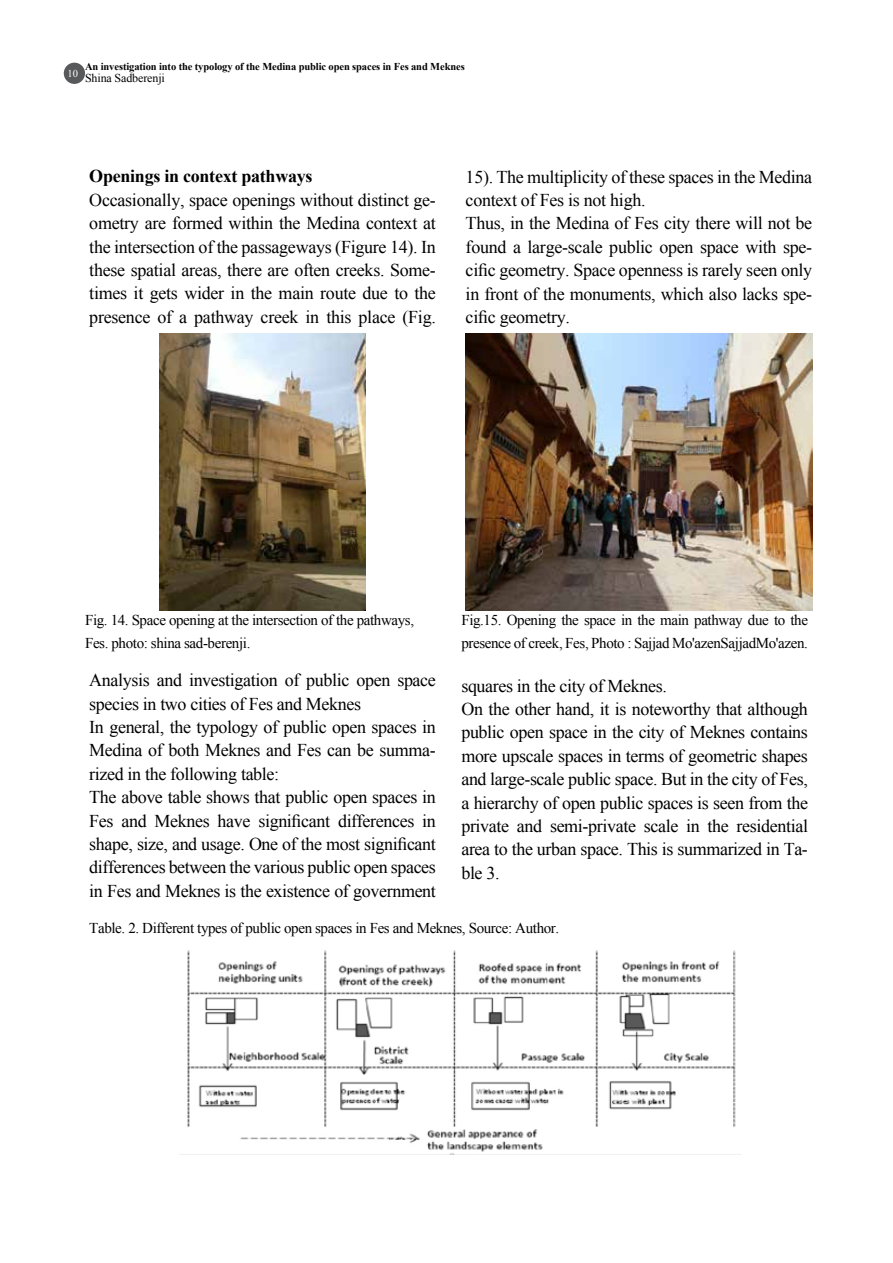
<style>
.page{position:relative;width:893px;height:1263px;background:#fff}
.page>*{position:absolute;margin:0;border:0;box-sizing:border-box;transform-origin:0 0}
.t1{font:18px/23.4px "Times New Roman";letter-spacing:-.02em;color:#000}
.t2{font:700 18px "Times New Roman";letter-spacing:-.015em;color:#000}
.t3{font:15px/23.4px "Times New Roman";letter-spacing:-.025em;color:#000}
.t4{font:12px "Times New Roman";letter-spacing:-.01em;color:#000}
.t5{font:700 10.5px "Times New Roman";letter-spacing:-.01em;color:#000}
.t6{font:10.5px "Times New Roman";color:#fff}
</style>
<div class="page">
<div style="left:64px;top:63px;width:21px;height:21px;background:#58595b;border-radius:50%"></div>
<img style="left:159px;top:334px;width:207px;height:276px">
<img style="left:466px;top:334px;width:346px;height:276px">
<img style="left:187px;top:950px;width:549px;height:204px">
<p class="t5" style="left:85px;top:59px;width:381px">An investigation into the typology of the Medina public open spaces in Fes and Meknes</p>
<p class="t4" style="left:85px;top:70px;width:81px">Shina Sadberenji</p>
<p class="t6" style="left:68px;top:66px;width:12px">10</p>
<p class="t2" style="left:89px;top:164px;width:225px">Openings in context pathways</p>
<p class="t1" style="left:89px;top:211px;width:348px">ometry are formed within the Medina context at</p>
<p class="t1" style="left:89px;top:188px;width:348px">Occasionally, space openings without distinct ge-</p>
<p class="t1" style="left:89px;top:234px;width:348px">the intersection of the passageways (Figure 1 4 I n.)</p>
<p class="t1" style="left:89px;top:281px;width:348px">times it gets wider in the main route due to the</p>
<p class="t1" style="left:89px;top:258px;width:348px">these spatial areas, there are often creeks. Some-</p>
<p class="t1" style="left:89px;top:305px;width:348px">presence of a pathway creek in this place (Fig.</p>
<p class="t1" style="left:466px;top:165px;width:348px">15 .) The multiplicity of these spaces in the Medina context of Fes is not high.<br>Thus in, the Medina of Fes city there will not be</p>
<p class="t1" style="left:466px;top:258px;width:348px">cific geometry. Space openness is rarely seen only</p>
<p class="t1" style="left:466px;top:235px;width:348px">found a large-scale public open space with spe-</p>
<p class="t1" style="left:466px;top:282px;width:348px">in front of the monuments, which also lacks spe-</p>
<p class="t1" style="left:466px;top:305px;width:106px">cific geometry.</p>
<p class="t3" style="left:85px;top:608px;width:331px">Fig. 14. Space opening at the intersection of the pathways,<br>Fes. photo: shina sad-berenji.</p>
<p class="t3" style="left:461px;top:608px;width:348px">Fig.15. Opening the space in the main pathway due to the presence of creek, Fes, Photo : Sajjad Mo'azenSajjadMo'azen.</p>
<p class="t1" style="left:89px;top:668px;width:348px">Analysis and investigation of public open space species in two cities of Fes and Meknes<br>In general, the typology of public open spaces in</p>
<p class="t1" style="left:89px;top:762px;width:191px">rized in the following table:</p>
<p class="t1" style="left:89px;top:738px;width:348px">Medina of both Meknes and Fes can be summa-</p>
<p class="t1" style="left:89px;top:785px;width:348px;text-align:justify">The above table shows that public open spaces in Fes and Meknes have significant differences in shape, size, and usage. One of the most significant differences between the various public open spaces in Fes and Meknes is the existence of government</p>
<p class="t1" style="left:461px;top:673px;width:348px">squares in the city of Meknes.<br>On the other hand isit, noteworthy that although public open space in the city of Meknes contains more upscale spaces in terms of geometric shapes and large-scale public space. But in the city of Fes, a hierarchy of open public spaces is seen from the private and semi-private scale in the residential</p>
<p class="t1" style="left:461px;top:861px;width:40px">ble 3.</p>
<p class="t1" style="left:461px;top:837px;width:348px">area to the urban space. This is summarized in Ta-</p>
<p class="t3" style="left:89px;top:916px;width:471px">Table. 2. Different types of public open spaces in Fes and Meknes, Source: Author.</p>
</div>
